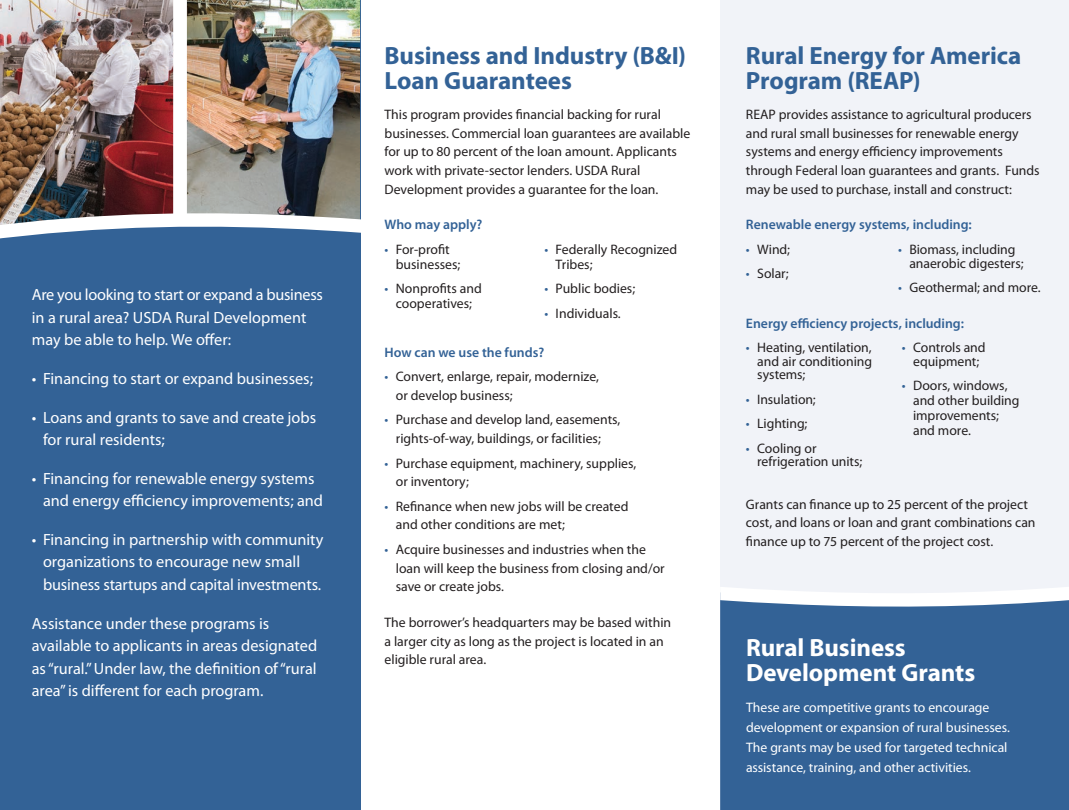
<style>
.page{position:relative;width:1069px;height:810px;background:#fff}
.page>*{position:absolute;margin:0;border:0;box-sizing:border-box;transform-origin:0 0}
.t1{font:700 25px/25px "Myriad Pro";letter-spacing:-.005em;color:#336296}
.t2{font:700 25px/25px "Myriad Pro";letter-spacing:-.005em;color:#fff}
.t3{font:16.25px/22.5px "Myriad Pro";color:#fff}
.t4{font:13.75px/18.8px "Myriad Pro";color:#231f20}
.t5{font:13.75px/20px "Myriad Pro";letter-spacing:-.005em;color:#fff}
.t6{font:600 13.75px "Myriad Pro";color:#336296}
.s1{color:#336296}
</style>
<div class="page">
<div style="left:0;top:0;width:360px;height:810px;background:#336296"></div>
<img style="left:187px;top:0;width:173px;height:142px">
<img style="left:0;top:0;width:173px;height:142px">
<div style="left:173px;top:0;width:14px;height:221px;background:#fff"></div>
<svg style="left:0;top:142px;width:361px;height:211px"></svg>
<div style="left:720px;top:0;width:349px;height:664px;background:#f1f3f8"></div>
<div style="left:720px;top:612px;width:349px;height:198px;background:#336296"></div>
<svg style="left:720px;top:587px;width:349px;height:25px"></svg>
<p class="t3" style="left:32px;top:283px;width:293px">Are you looking to start or expand a business in a rural area? USDA Rural Development may be able to help. We offer:</p>
<p class="t3" style="left:32px;top:367px;width:283px">• Financing to start or expand businesses;</p>
<p class="t3" style="left:43px;top:406px;width:275px;text-indent:-11px">• Loans and grants to save and create jobs for rural residents;</p>
<p class="t3" style="left:43px;top:467px;width:282px;text-indent:-11px">• Financing for renewable energy systems and energy efficiency improvements; and</p>
<p class="t3" style="left:43px;top:528px;width:282px;text-indent:-11px">• Financing in partnership with community organizations to encourage new small business startups and capital investments.</p>
<p class="t3" style="left:32px;top:612px;width:287px">Assistance under these programs is available to applicants in areas designated as “rural.” Under law, the definition of “rural area” is different for each program.</p>
<p class="t1" style="left:384px;top:42px;width:303px">Business and Industry (B&amp;I)<br>Loan Guarantees</p>
<p class="t4" style="left:384px;top:105px;width:307px">This program provides financial backing for rural businesses. Commercial loan guarantees are available for up to 80 percent of the loan amount. Applicants work with private-sector lenders. USDA Rural Development provides a guarantee for the loan.</p>
<p class="t6" style="left:384px;top:216px;width:99px">Who may apply?</p>
<p class="t4" style="left:396px;top:241px;width:66px;line-height:15px;text-indent:-11px"><span class="s1">•</span> For-profit businesses;</p>
<p class="t4" style="left:384px;top:281px;width:99px;line-height:15px;text-align:center"><span class="s1">•</span> Nonprofits and cooperatives;</p>
<p class="t4" style="left:555px;top:241px;width:123px;line-height:15px;text-indent:-11px"><span class="s1">•</span> Federally Recognized<br>Tribes;</p>
<p class="t4" style="left:544px;top:279px;width:92px"><span class="s1">•</span> Public bodies;</p>
<p class="t4" style="left:544px;top:303px;width:78px"><span class="s1">•</span> Individuals.</p>
<p class="t6" style="left:384px;top:344px;width:161px">How can we use the funds?</p>
<p class="t4" style="left:396px;top:367px;width:205px;text-indent:-11px"><span class="s1">•</span> Convert, enlarge, repair, modernize, or develop business;</p>
<p class="t4" style="left:384px;top:410px;width:237px;text-align:center"><span class="s1">•</span> Purchase and develop land, easements, rights-of-way, buildings, or facilities;</p>
<p class="t4" style="left:396px;top:453px;width:242px;text-indent:-11px"><span class="s1">•</span> Purchase equipment, machinery, supplies, or inventory;</p>
<p class="t4" style="left:396px;top:496px;width:234px;text-indent:-11px"><span class="s1">•</span> Refinance when new jobs will be created and other conditions are met;</p>
<p class="t4" style="left:396px;top:540px;width:270px;text-indent:-11px"><span class="s1">•</span> Acquire businesses and industries when the loan will keep the business from closing and/or save or create jobs.</p>
<p class="t4" style="left:384px;top:613px;width:288px">The borrower’s headquarters may be based within a larger city as long as the project is located in an eligible rural area.</p>
<p class="t1" style="left:746px;top:42px;width:277px">Rural Energy for America<br>Program (REAP)</p>
<p class="t4" style="left:746px;top:105px;width:295px">REAP provides assistance to agricultural producers and rural small businesses for renewable energy systems and energy efficiency improvements through Federal loan guarantees and grants. Funds may be used to purchase, install and construct:</p>
<p class="t6" style="left:746px;top:216px;width:227px">Renewable energy systems, including:</p>
<p class="t4" style="left:746px;top:240px;width:46px"><span class="s1">•</span> Wind;</p>
<p class="t4" style="left:746px;top:264px;width:44px"><span class="s1">•</span> Solar;</p>
<p class="t4" style="left:909px;top:242px;width:116px;line-height:13.8px;text-indent:-11px"><span class="s1">•</span> Biomass, including anaerobic digesters;</p>
<p class="t4" style="left:898px;top:278px;width:144px"><span class="s1">•</span> Geothermal; and more.</p>
<p class="t6" style="left:746px;top:314px;width:219px">Energy efficiency projects, including:</p>
<p class="t4" style="left:757px;top:340px;width:116px;line-height:13.8px;text-align:justify;text-indent:-11px"><span class="s1">•</span> Heating, ventilation, and air conditioning systems;</p>
<p class="t4" style="left:746px;top:390px;width:71px"><span class="s1">•</span> Insulation;</p>
<p class="t4" style="left:746px;top:414px;width:63px"><span class="s1">•</span> Lighting;</p>
<p class="t4" style="left:757px;top:441px;width:107px;line-height:13.8px;text-indent:-11px"><span class="s1">•</span> Cooling or refrigeration units;</p>
<p class="t4" style="left:902px;top:340px;width:85px;line-height:13.8px;text-align:center"><span class="s1">•</span> Controls and equipment;</p>
<p class="t4" style="left:913px;top:378px;width:108px;line-height:15px;text-indent:-11px"><span class="s1">•</span> Doors, windows, and other building improvements; and more.</p>
<p class="t4" style="left:746px;top:494px;width:291px">Grants can finance up to 25 percent of the project cost, and loans or loan and grant combinations can finance up to 75 percent of the project cost.</p>
<p class="t2" style="left:746px;top:634px;width:231px">Rural Business<br>Development Grants</p>
<p class="t5" style="left:746px;top:698px;width:265px">These are competitive grants to encourage development or expansion of rural businesses.<br>The grants may be used for targeted technical assistance, training, and other activities.</p>
</div>
